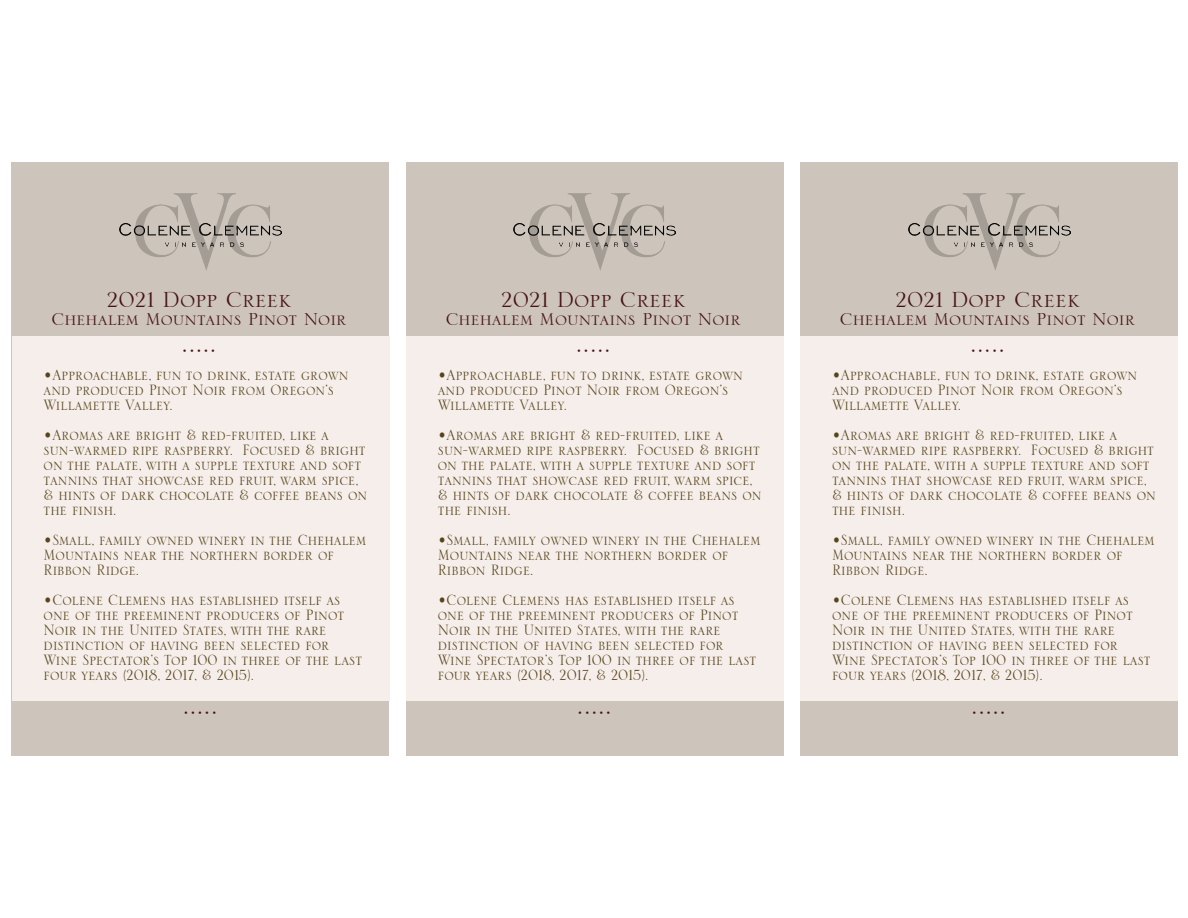
<style>
.page{position:relative;width:1188px;height:918px;background:#fff}
.page>*{position:absolute;margin:0;border:0;box-sizing:border-box;transform-origin:0 0}
.t1{font:28.5px "Serlio LH";color:#471312}
.t2{font:22.5px "Serlio LH";color:#471312}
.t3{font:19.5px/15px "Serlio LH";color:#58441a;scale:.9 1}
.t4{font:9px "Serlio LH";color:#471312}
</style>
<div class="page">
<div style="left:11px;top:162px;width:378px;height:594px;background:#cdc4bb"></div>
<div style="left:12px;top:337px;width:378px;height:364px;background:#f5eeea"></div>
<img style="left:120px;top:194px;width:162px;height:76px">
<div style="left:406px;top:162px;width:378px;height:594px;background:#cdc4bb"></div>
<div style="left:406px;top:337px;width:378px;height:364px;background:#f5eeea"></div>
<img style="left:514px;top:194px;width:162px;height:76px">
<div style="left:800px;top:162px;width:378px;height:594px;background:#cdc4bb"></div>
<div style="left:800px;top:337px;width:378px;height:364px;background:#f5eeea"></div>
<img style="left:908px;top:194px;width:162px;height:76px">
<h1 class="t1" style="left:107px;top:285px;width:186px">2021 Dopp Creek</h1>
<p class="t2" style="left:51px;top:308px;width:297px">Chehalem Mountains Pinot Noir</p>
<h1 class="t1" style="left:501px;top:285px;width:186px">2021 Dopp Creek</h1>
<p class="t2" style="left:446px;top:308px;width:297px">Chehalem Mountains Pinot Noir</p>
<h1 class="t1" style="left:896px;top:285px;width:186px">2021 Dopp Creek</h1>
<p class="t2" style="left:840px;top:308px;width:297px">Chehalem Mountains Pinot Noir</p>
<p class="t4" style="left:183px;top:346px;width:34px">• • • • •</p>
<p class="t4" style="left:577px;top:346px;width:34px">• • • • •</p>
<p class="t4" style="left:971px;top:346px;width:34px">• • • • •</p>
<p class="t3" style="left:44px;top:368px;width:341px">•Approachable, fun to drink, estate grown and produced Pinot Noir from Oregon’s<br>Willamette Valley.</p>
<p class="t3" style="left:44px;top:428px;width:361px">•Aromas are bright &amp; red-fruited, like a sun-warmed ripe raspberry. Focused &amp; bright on the palate, with a supple texture and soft tannins that showcase red fruit, warm spice, &amp; hints of dark chocolate &amp; coffee beans on the finish.</p>
<p class="t3" style="left:44px;top:533px;width:360px">•Small, family owned winery in the Chehalem<br>Mountains near the northern border of<br>Ribbon Ridge.</p>
<p class="t3" style="left:44px;top:593px;width:356px">•Colene Clemens has established itself as one of the preeminent producers of Pinot Noir in the United States, with the rare distinction of having been selected for Wine Spectator’s Top 100 in three of the last four years (2018, 2017, &amp; 2015).</p>
<p class="t4" style="left:184px;top:708px;width:34px">• • • • •</p>
<p class="t3" style="left:438px;top:368px;width:341px">•Approachable, fun to drink, estate grown and produced Pinot Noir from Oregon’s<br>Willamette Valley.</p>
<p class="t3" style="left:438px;top:428px;width:361px">•Aromas are bright &amp; red-fruited, like a sun-warmed ripe raspberry. Focused &amp; bright on the palate, with a supple texture and soft tannins that showcase red fruit, warm spice, &amp; hints of dark chocolate &amp; coffee beans on the finish.</p>
<p class="t3" style="left:438px;top:533px;width:360px">•Small, family owned winery in the Chehalem<br>Mountains near the northern border of<br>Ribbon Ridge.</p>
<p class="t3" style="left:438px;top:593px;width:356px">•Colene Clemens has established itself as one of the preeminent producers of Pinot Noir in the United States, with the rare distinction of having been selected for Wine Spectator’s Top 100 in three of the last four years (2018, 2017, &amp; 2015).</p>
<p class="t4" style="left:578px;top:708px;width:34px">• • • • •</p>
<p class="t3" style="left:832px;top:368px;width:341px">•Approachable, fun to drink, estate grown and produced Pinot Noir from Oregon’s<br>Willamette Valley.</p>
<p class="t3" style="left:832px;top:428px;width:361px">•Aromas are bright &amp; red-fruited, like a sun-warmed ripe raspberry. Focused &amp; bright on the palate, with a supple texture and soft tannins that showcase red fruit, warm spice, &amp; hints of dark chocolate &amp; coffee beans on the finish.</p>
<p class="t3" style="left:832px;top:533px;width:360px">•Small, family owned winery in the Chehalem<br>Mountains near the northern border of<br>Ribbon Ridge.</p>
<p class="t3" style="left:832px;top:593px;width:356px">•Colene Clemens has established itself as one of the preeminent producers of Pinot Noir in the United States, with the rare distinction of having been selected for Wine Spectator’s Top 100 in three of the last four years (2018, 2017, &amp; 2015).</p>
<p class="t4" style="left:972px;top:708px;width:34px">• • • • •</p>
</div>
